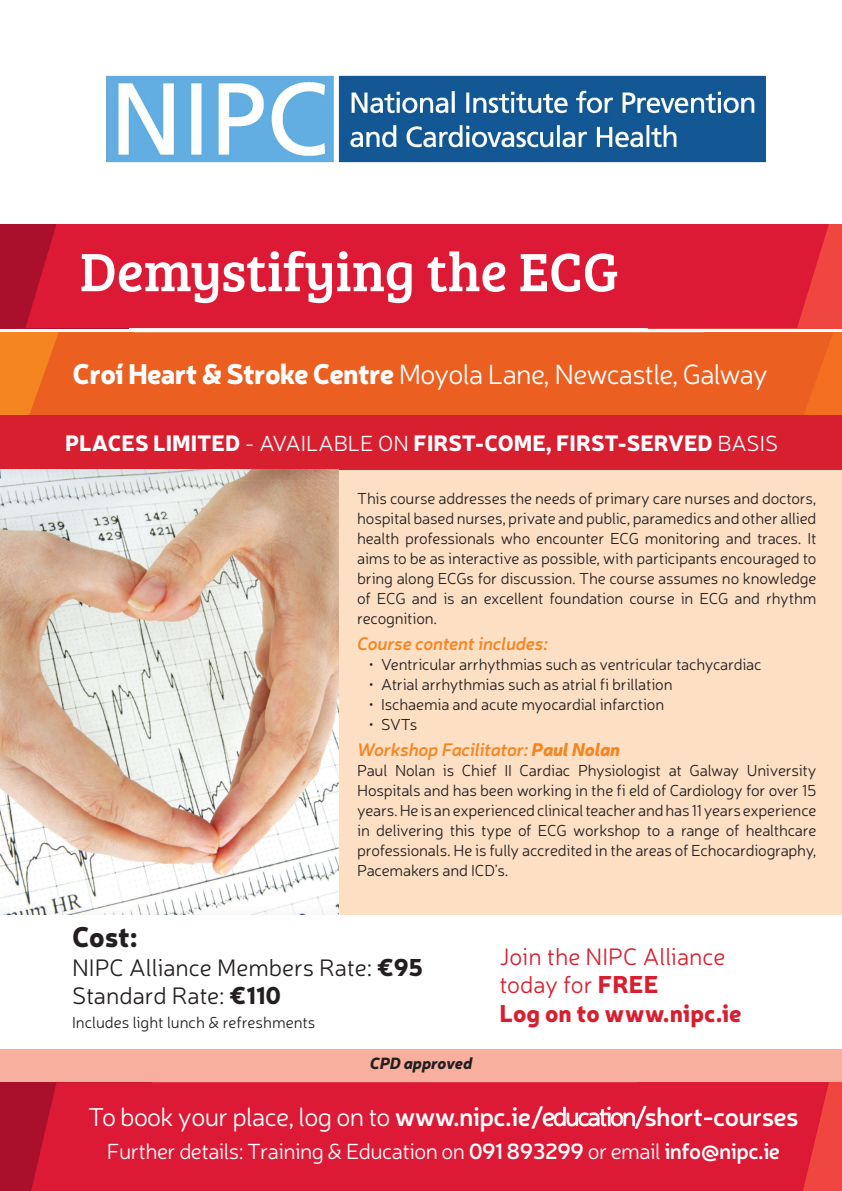
<style>
.page{position:relative;width:842px;height:1191px;background:#fff}
.page>*{position:absolute;margin:0;border:0;box-sizing:border-box;transform-origin:0 0}
.t1{font:55.8px "Bree Serif";color:#fff}
.t2{font:300 28px "Neris";letter-spacing:-.035em;color:#fff}
.t3{font:900 28px "Neris";color:#231f20}
.para_2{font:300 26px "Neris";letter-spacing:-.025em;color:#fff}
.t4{font:300 24px "Neris";color:#231f20}
.t5{font:300 24px "Neris";color:#d81f30}
.t6{font:900 24px "Neris";color:#d81f30}
.para_2-2{font:300 22px "Neris";letter-spacing:-.025em;color:#fff}
.t7{font:900 22px "Neris";color:#fff}
.header_small{font:italic 600 18px "Neris";letter-spacing:-.01em;color:#f58521}
.PARA_4{font:300 16px/20px "Neris";letter-spacing:-.01em;color:#231f20;text-align:justify}
.para_1{font:italic 900 16px "Neris";letter-spacing:-.01em;color:#231f20}
.s1{font-weight:900}
.s2{font-weight:300}
.s3{font-weight:600}
</style>
<div class="page">
<div style="left:338px;top:470px;width:504px;height:444px;background:#fddfc4"></div>
<div style="left:0;top:224px;width:128px;height:104px;background:#aa0f2b"></div>
<div style="left:648px;top:224px;width:194px;height:104px;background:#ef4640"></div>
<div style="left:26px;top:224px;width:803px;height:104px;background:#dc1a36"></div>
<div style="left:704px;top:332px;width:138px;height:110px;background:#f36e21"></div>
<div style="left:0;top:332px;width:134px;height:110px;background:#f58520"></div>
<div style="left:29px;top:332px;width:804px;height:83px;background:#eb5f20"></div>
<div style="left:0;top:1048px;width:842px;height:34px;background:#f9af9e"></div>
<div style="left:0;top:1082px;width:152px;height:109px;background:#aa0f2b"></div>
<div style="left:638px;top:1082px;width:204px;height:109px;background:#ef4640"></div>
<div style="left:31px;top:1082px;width:798px;height:109px;background:#dc1a36"></div>
<div style="left:0;top:415px;width:842px;height:55px;background:#d81f30"></div>
<img style="left:0;top:470px;width:338px;height:444px">
<img style="left:106px;top:75px;width:660px;height:88px">
<p class="t1" style="left:80px;top:206px;width:540px">Demystifying the ECG</p>
<p class="t1" style="left:80px;top:231px;width:540px">Demystifying the ECG</p>
<p class="t2" style="left:73px;top:357px;width:697px"><span class="s1">Croí Heart &amp; Stroke Centre</span> Moyola Lane, Newcastle, Galway</p>
<p class="t7" style="left:65px;top:426px;width:714px">PLACES LIMITED <span class="s2">- AVAILABLE ON</span> FIRST-COME, FIRST-SERVED <span class="s2">BASIS</span></p>
<p class="PARA_4" style="left:357px;top:488px;width:461px">This course addresses the needs of primary care nurses and doctors, hospital based nurses, private and public, paramedics and other allied health professionals who encounter ECG monitoring and traces. It aims to be as interactive as possible, with participants encouraged to bring along ECGs for discussion. The course assumes no knowledge of ECG and is an excellent foundation course in ECG and rhythm recognition.</p>
<p class="header_small" style="left:357px;top:631px;width:192px">Course content includes:</p>
<p class="PARA_4" style="left:369px;top:654px;width:395px">• Ventricular arrhythmias such as ventricular tachycardiac</p>
<p class="PARA_4" style="left:369px;top:674px;width:305px">• Atrial arrhythmias such as atrial fi brillation</p>
<p class="PARA_4" style="left:369px;top:694px;width:297px">• Ischaemia and acute myocardial infarction</p>
<p class="PARA_4" style="left:369px;top:714px;width:50px">• SVTs</p>
<p class="header_small" style="left:357px;top:736px;width:265px">Workshop Facilitator: <span class="s1">Paul Nolan</span></p>
<p class="PARA_4" style="left:357px;top:759px;width:461px">Paul Nolan is Chief II Cardiac Physiologist at Galway University Hospitals and has been working in the fi eld of Cardiology for over 15 years. He is an experienced clinical teacher and has 11 years experience in delivering this type of ECG workshop to a range of healthcare professionals. He is fully accredited in the areas of Echocardiography,</p>
<p class="PARA_4" style="left:357px;top:859px;width:153px">Pacemakers and ICD’s.</p>
<p class="t3" style="left:72px;top:916px;width:67px">Cost:</p>
<p class="t4" style="left:72px;top:952px;width:353px">NIPC Alliance Members Rate: <span class="s1">€95</span></p>
<p class="t4" style="left:72px;top:980px;width:211px">Standard Rate: <span class="s1">€110</span></p>
<p class="PARA_4" style="left:72px;top:1012px;width:245px">Includes light lunch &amp; refreshments</p>
<p class="para_1" style="left:370px;top:1051px;width:104px">CPD approved</p>
<p class="t5" style="left:499px;top:941px;width:227px">Join the NIPC Alliance</p>
<p class="t5" style="left:499px;top:969px;width:160px">today for <span class="s1">FREE</span></p>
<p class="t6" style="left:499px;top:996px;width:244px">Log on to www.nipc.ie</p>
<p class="para_2" style="left:88px;top:1100px;width:712px">To book your place, log on to <span class="s3">www.nipc.ie/</span>education/<span class="s3">short</span>-<span class="s3">courses</span></p>
<p class="para_2-2" style="left:107px;top:1137px;width:675px">Further details: Training &amp; Education on <span class="s3">091 893299</span> or email <span class="s3">info@nipc.ie</span></p>
</div>
